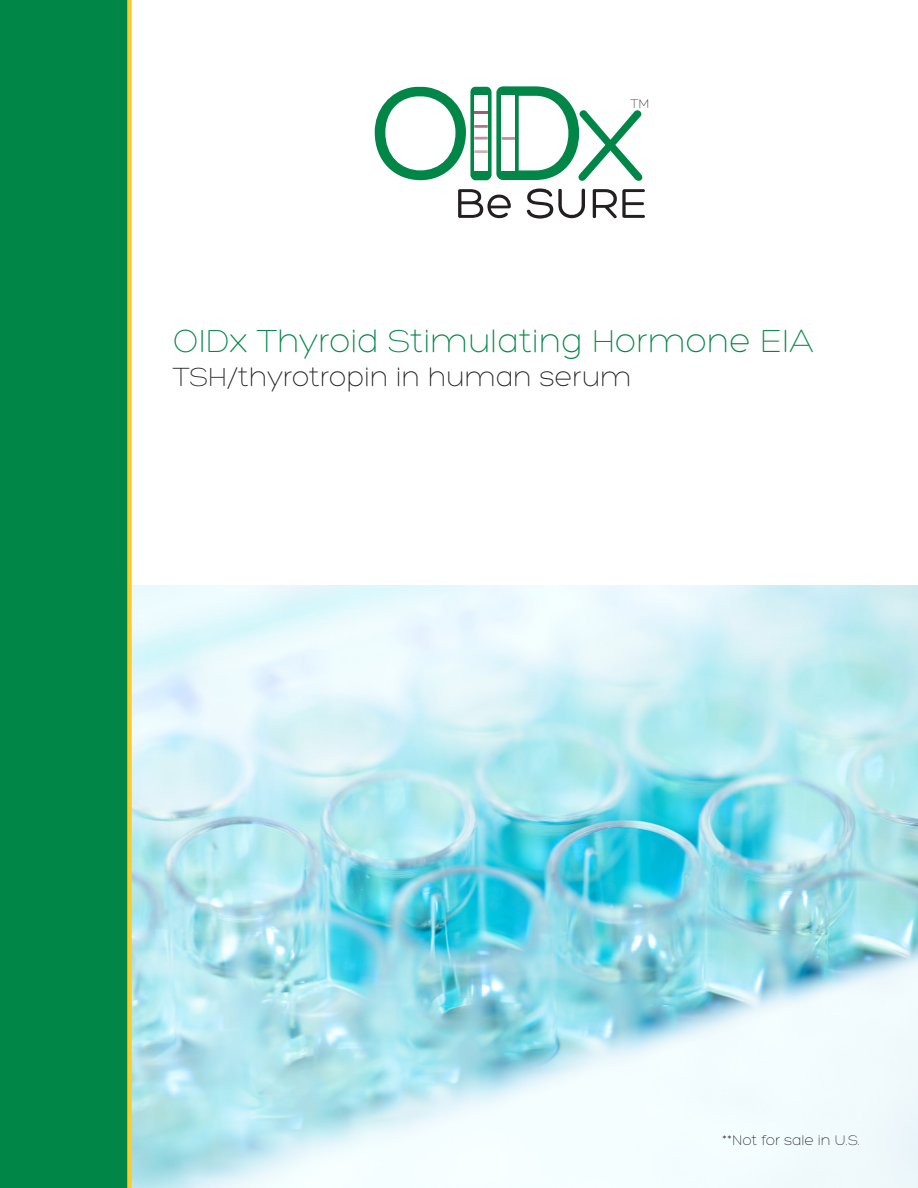
<style>
.page{position:relative;width:918px;height:1188px;background:#fff}
.page>*{position:absolute;margin:0;border:0;box-sizing:border-box;transform-origin:0 0}
.t1{font:300 34.5px "Hero";color:#008747}
.t2{font:300 28.5px "Hero";color:#231f20}
.t3{font:300 15px "Hero";color:#231f20}
.t4{font:300 13.5px "Hero";color:#231f20}
</style>
<div class="page">
<img style="left:132px;top:586px;width:786px;height:602px">
<div style="left:0;top:0;width:127px;height:1188px;background:#008747"></div>
<div style="left:127px;top:0;width:5px;height:1188px;background:#fecb2f"></div>
<svg style="left:375px;top:86px;width:270px;height:133px"></svg>
<p class="t4" style="left:631px;top:97px;width:20px">TM</p>
<p class="t1" style="left:173px;top:324px;width:642px">OIDx Thyroid Stimulating Hormone EIA</p>
<p class="t2" style="left:173px;top:363px;width:460px">TSH/thyrotropin in human serum</p>
<p class="t3" style="left:723px;top:1133px;width:139px">**Not for sale in U.S.</p>
</div>
